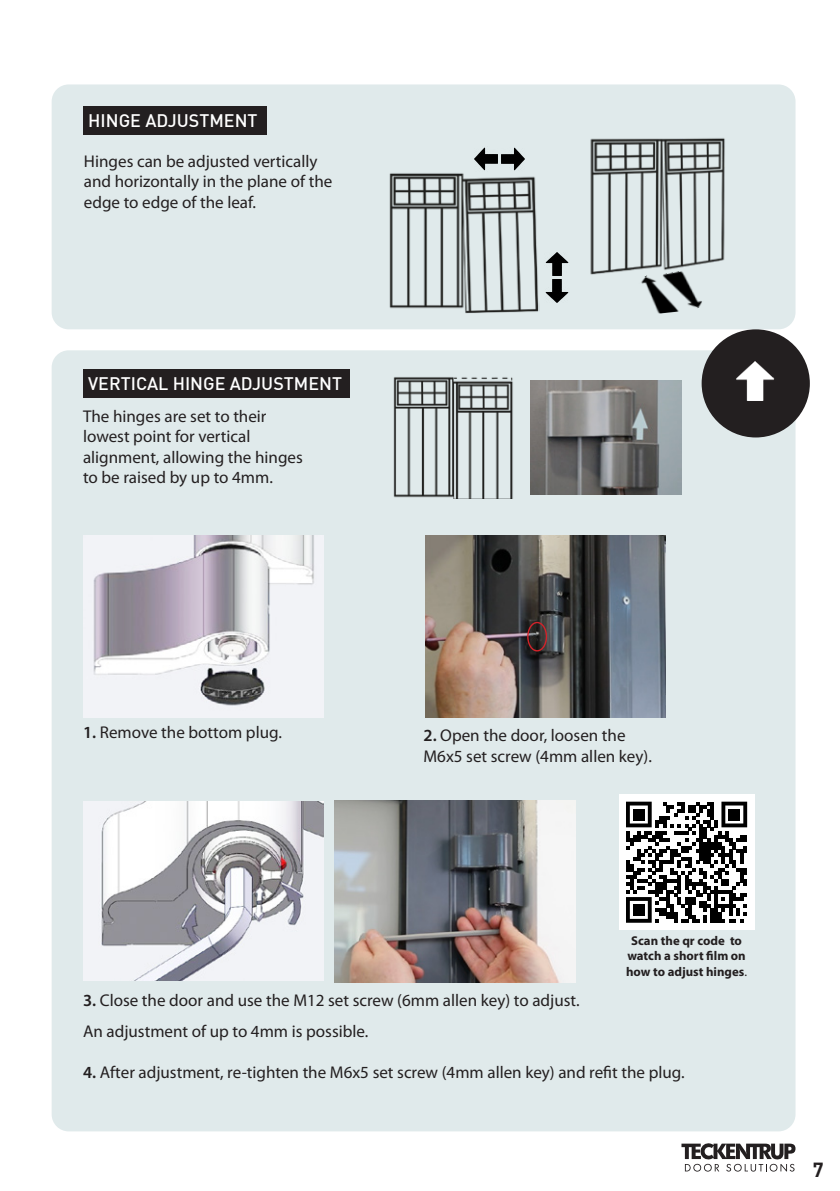
<style>
.page{position:relative;width:840px;height:1191px;background:#fff}
.page>*{position:absolute;margin:0;border:0;box-sizing:border-box;transform-origin:0 0}
.t1{font:20px "DIN Bold";color:#231f20}
.t2{font:500 17.8px "DIN";color:#fff}
.t3{font:17px/20.4px "Myriad Pro";color:#231f20}
.t4{font:700 12.8px/15.4px "Myriad Pro";color:#231f20;text-align:center}
.s1{font-weight:600}
.s2{font-weight:400}
</style>
<div class="page">
<div style="left:52px;top:84px;width:743px;height:245px;background:#e0eaeb;border-radius:17px"></div>
<img style="left:389px;top:173px;width:150px;height:140px">
<img style="left:545px;top:280px;width:24px;height:22px">
<img style="left:501px;top:147px;width:23px;height:24px">
<img style="left:545px;top:253px;width:24px;height:23px">
<img style="left:474px;top:147px;width:23px;height:24px">
<img style="left:590px;top:138px;width:135px;height:137px">
<img style="left:659px;top:268px;width:45px;height:40px">
<img style="left:637px;top:272px;width:43px;height:42px">
<div style="left:52px;top:350px;width:743px;height:781px;background:#e0eaeb;border-radius:17px"></div>
<div style="left:83px;top:369px;width:266px;height:29px;background:#231f20"></div>
<div style="left:701px;top:329px;width:108px;height:108px;background:#231f20;border-radius:50%"></div>
<img style="left:736px;top:361px;width:39px;height:39px">
<img style="left:83px;top:536px;width:240px;height:181px">
<img style="left:425px;top:536px;width:240px;height:181px">
<div style="left:527px;top:622px;width:20px;height:29px;border:1px solid #d1232a;border-radius:50%"></div>
<img style="left:393px;top:377px;width:120px;height:122px">
<img style="left:530px;top:381px;width:150px;height:113px">
<div style="left:84px;top:106px;width:183px;height:29px;background:#231f20"></div>
<img style="left:334px;top:800px;width:240px;height:182px">
<img style="left:83px;top:801px;width:240px;height:180px">
<div style="left:618px;top:794px;width:136px;height:136px;background:#fff"></div>
<svg style="left:626px;top:801px;width:120px;height:121px"></svg>
<div style="left:633px;top:809px;width:11px;height:11px;background:#000"></div>
<div style="left:728px;top:809px;width:11px;height:11px;background:#000"></div>
<div style="left:633px;top:904px;width:11px;height:11px;background:#000"></div>
<svg style="left:681px;top:1143px;width:114px;height:28px"></svg>
<p class="t2" style="left:88px;top:109px;width:171px">HINGE ADJUSTMENT</p>
<p class="t3" style="left:84px;top:151px;width:250px">Hinges can be adjusted vertically and horizontally in the plane of the edge to edge of the leaf.</p>
<p class="t2" style="left:88px;top:372px;width:255px">VERTICAL HINGE ADJUSTMENT</p>
<p class="t3" style="left:83px;top:406px;width:221px">The hinges are set to their lowest point for vertical alignment, allowing the hinges to be raised by up to 4mm.</p>
<p class="t3" style="left:83px;top:721px;width:200px"><span class="s1">1.</span> Remove the bottom plug.</p>
<p class="t3" style="left:423px;top:725px;width:230px"><span class="s1">2.</span> Open the door, loosen the<br>M6x5 set screw (4mm allen key).</p>
<p class="t4" style="left:625px;top:932px;width:122px">Scan the qr code to watch a short film on how to adjust hinges<span class="s2">.</span></p>
<p class="t3" style="left:83px;top:984px;width:498px;line-height:31px"><span class="s1">3.</span> Close the door and use the M12 set screw (6mm allen key) to adjust.<br>An adjustment of up to 4mm is possible.</p>
<p class="t3" style="left:83px;top:1061px;width:602px"><span class="s1">4.</span> After adjustment, re-tighten the M6x5 set screw (4mm allen key) and refit the plug.</p>
<p class="t1" style="left:812px;top:1157px;width:12px">7</p>
</div>
